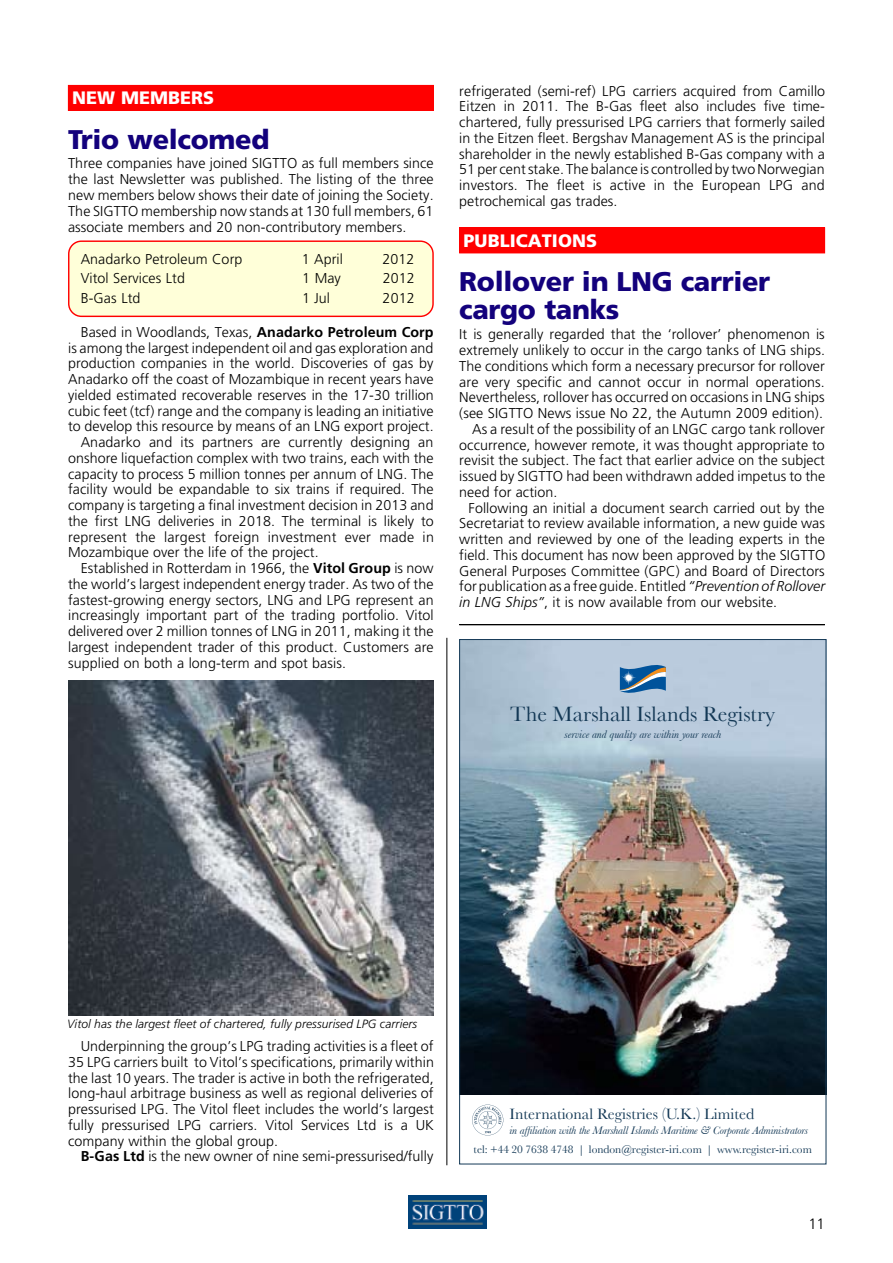
<style>
.page{position:relative;width:893px;height:1263px;background:#fff}
.page>*{position:absolute;margin:0;border:0;box-sizing:border-box;transform-origin:0 0}
.t1{font:900 27px/28.5px "Frutiger";letter-spacing:-.01em;color:#13017c}
.t2{font:21.75px "Baskerville";color:#133855}
.t3{font:900 18px "Frutiger";color:#fff}
.t4{font:15.6px "Baskerville";color:#133855}
.t5{font:300 15px "Frutiger";color:#000}
.t6{font:300 14.25px/15.8px "Frutiger";letter-spacing:.005em;color:#000;text-align:justify}
.t7{font:italic 300 12px "Frutiger";letter-spacing:.01em;color:#000}
.t8{font:italic 11.4px "Baskerville";letter-spacing:-.01em;color:#133855}
.t9{font:11.4px "Baskerville";color:#133855}
.s1{font-weight:700}
.s2{font-style:italic}
</style>
<div class="page">
<img style="left:408px;top:1196px;width:79px;height:33px">
<hr style="left:446px;top:638px;width:1px;height:527px;background:#000">
<div style="left:68px;top:85px;width:365px;height:25px;background:#f00"></div>
<div style="left:68px;top:85px;width:366px;height:26px;border:1px solid #f00"></div>
<svg style="left:68px;top:240px;width:366px;height:78px;background:#fff3d0"></svg>
<div style="left:460px;top:228px;width:365px;height:25px;background:#f00"></div>
<hr style="left:459px;top:624px;width:366px;height:1px;background:#000">
<img style="left:68px;top:680px;width:366px;height:335px">
<img style="left:461px;top:641px;width:363px;height:454px">
<svg style="left:472px;top:1104px;width:31px;height:31px"></svg>
<svg style="left:620px;top:665px;width:46px;height:28px"></svg>
<p class="t3" style="left:72px;top:87px;width:143px">NEW MEMBERS</p>
<h1 class="t1" style="left:68px;top:124px;width:203px">Trio welcomed</h1>
<p class="t6" style="left:68px;top:156px;width:367px">Three companies have joined SIGTTO as full members since the last Newsletter was published. The listing of the three new members below shows their date of joining the Society.<br>The SIGTTO membership now stands at 130 full members, 61 associate members and 20 non-contributory members.</p>
<p class="t6" style="left:81px;top:251px;width:163px">Anadarko Petroleum Corp</p>
<p class="t6" style="left:302px;top:251px;width:43px">1 April</p>
<p class="t6" style="left:382px;top:251px;width:33px">2012</p>
<p class="t6" style="left:81px;top:270px;width:106px">Vitol Services Ltd</p>
<p class="t6" style="left:302px;top:270px;width:40px">1 May</p>
<p class="t6" style="left:383px;top:270px;width:33px">2012</p>
<p class="t6" style="left:81px;top:290px;width:61px">B-Gas Ltd</p>
<p class="t6" style="left:302px;top:290px;width:30px">1 Jul</p>
<p class="t6" style="left:383px;top:290px;width:33px">2012</p>
<p class="t6" style="left:81px;top:324px;width:354px">Based in Woodlands, Texas, <span class="s1">Anadarko Petroleum Corp</span></p>
<p class="t6" style="left:68px;top:340px;width:367px">is among the largest independent oil and gas exploration and</p>
<p class="t6" style="left:68px;top:355px;width:367px">production companies in the world. Discoveries of gas by</p>
<p class="t6" style="left:68px;top:371px;width:367px">Anadarko off the coast of Mozambique in recent years have</p>
<p class="t6" style="left:68px;top:387px;width:367px">yielded estimated recoverable reserves in the 17-30 trillion</p>
<p class="t6" style="left:68px;top:403px;width:367px">cubic feet (tcf) range and the company is leading an initiative</p>
<p class="t6" style="left:68px;top:418px;width:367px">to develop this resource by means of an LNG export project.</p>
<p class="t6" style="left:81px;top:434px;width:354px">Anadarko and its partners are currently designing an</p>
<p class="t6" style="left:68px;top:450px;width:367px">onshore liquefaction complex with two trains, each with the</p>
<p class="t6" style="left:68px;top:466px;width:367px">capacity to process 5 million tonnes per annum of LNG. The</p>
<p class="t6" style="left:68px;top:481px;width:367px">facility would be expandable to six trains if required. The</p>
<p class="t6" style="left:68px;top:497px;width:367px">company is targeting a final investment decision in 2013 and</p>
<p class="t6" style="left:68px;top:513px;width:367px">the first LNG deliveries in 2018. The terminal is likely to</p>
<p class="t6" style="left:68px;top:529px;width:367px">represent the largest foreign investment ever made in</p>
<p class="t6" style="left:68px;top:544px;width:252px">Mozambique over the life of the project.</p>
<p class="t6" style="left:81px;top:560px;width:354px">Established in Rotterdam in 1966, the <span class="s1">Vitol Group</span> is now</p>
<p class="t6" style="left:68px;top:576px;width:367px">the world’s largest independent energy trader. As two of the</p>
<p class="t6" style="left:68px;top:592px;width:367px">fastest-growing energy sectors, LNG and LPG represent an</p>
<p class="t6" style="left:68px;top:608px;width:367px">increasingly important part of the trading portfolio. Vitol</p>
<p class="t6" style="left:68px;top:623px;width:367px">delivered over 2 million tonnes of LNG in 2011, making it the</p>
<p class="t6" style="left:68px;top:639px;width:367px">largest independent trader of this product. Customers are</p>
<p class="t6" style="left:68px;top:655px;width:279px">supplied on both a long-term and spot basis.</p>
<p class="t6" style="left:459px;top:83px;width:367px">refrigerated (semi-ref) LPG carriers acquired from Camillo Eitzen in 2011. The B-Gas fleet also includes five time&shy;chartered, fully pressurised LPG carriers that formerly sailed in the Eitzen fleet. Bergshav Management AS is the principal shareholder in the newly established B-Gas company with a 51 per cent stake. The balance is controlled by two Norwegian investors. The fleet is active in the European LPG and petrochemical gas trades.</p>
<p class="t3" style="left:464px;top:229px;width:135px">PUBLICATIONS</p>
<h1 class="t1" style="left:459px;top:267px;width:312px">Rollover in LNG carrier cargo tanks</h1>
<p class="t6" style="left:459px;top:326px;width:367px">It is generally regarded that the ‘rollover’ phenomenon is</p>
<p class="t6" style="left:459px;top:342px;width:367px">extremely unlikely to occur in the cargo tanks of LNG ships.</p>
<p class="t6" style="left:459px;top:358px;width:367px">The conditions which form a necessary precursor for rollover</p>
<p class="t6" style="left:459px;top:374px;width:367px">are very specific and cannot occur in normal operations.</p>
<p class="t6" style="left:459px;top:389px;width:367px">Nevertheless, rollover has occurred on occasions in LNG ships</p>
<p class="t6" style="left:459px;top:405px;width:365px">(see SIGTTO News issue No 22, the Autumn 2009 edition).</p>
<p class="t6" style="left:472px;top:421px;width:354px">As a result of the possibility of an LNGC cargo tank rollover</p>
<p class="t6" style="left:459px;top:437px;width:367px">occurrence, however remote, it was thought appropriate to</p>
<p class="t6" style="left:459px;top:452px;width:367px">revisit the subject. The fact that earlier advice on the subject</p>
<p class="t6" style="left:459px;top:468px;width:368px">issued by SIGTTO had been withdrawn added impetus to the</p>
<p class="t6" style="left:459px;top:484px;width:100px">need for action.</p>
<p class="t6" style="left:469px;top:500px;width:358px">Following an initial a document search carried out by the</p>
<p class="t6" style="left:459px;top:515px;width:367px">Secretariat to review available information, a new guide was</p>
<p class="t6" style="left:459px;top:531px;width:367px">written and reviewed by one of the leading experts in the</p>
<p class="t6" style="left:459px;top:547px;width:368px">field. This document has now been approved by the SIGTTO</p>
<p class="t6" style="left:459px;top:563px;width:367px">General Purposes Committee (GPC) and Board of Directors</p>
<p class="t6" style="left:459px;top:579px;width:367px">for publication as a free guide. Entitled <span class="s2">“Prevention of Rollover</span></p>
<p class="t6" style="left:459px;top:594px;width:319px"><span class="s2">in LNG Ships”</span>, it is now available from our website.</p>
<h2 class="t2" style="left:510px;top:701px;width:266px">The Marshall Islands Registry</h2>
<p class="t8" style="left:564px;top:727px;width:159px">service and quality are within your reach</p>
<p class="t7" style="left:67px;top:1017px;width:352px">Vitol has the largest fleet of chartered, fully pressurised LPG carriers</p>
<p class="t6" style="left:68px;top:1038px;width:367px;text-indent:13px">Underpinning the group’s LPG trading activities is a fleet of 35 LPG carriers built to Vitol’s specifications, primarily within the last 10 years. The trader is active in both the refrigerated, long-haul arbitrage business as well as regional deliveries of pressurised LPG. The Vitol fleet includes the world’s largest fully pressurised LPG carriers. Vitol Services Ltd is a UK company within the global group.</p>
<p class="t6" style="left:81px;top:1148px;width:354px"><span class="s1">B-Gas Ltd</span> is the new owner of nine semi-pressurised/fully</p>
<p class="t4" style="left:510px;top:1105px;width:246px">International Registries (U.K.) Limited</p>
<p class="t8" style="left:510px;top:1123px;width:300px">in affiliation with the Marshall Islands Maritime &amp; Corporate Administrators</p>
<p class="t9" style="left:474px;top:1142px;width:340px">tel: +44 20 7638 4748 | london@register-iri.com | www.register-iri.com</p>
<p class="t5" style="left:808px;top:1215px;width:18px">11</p>
</div>
